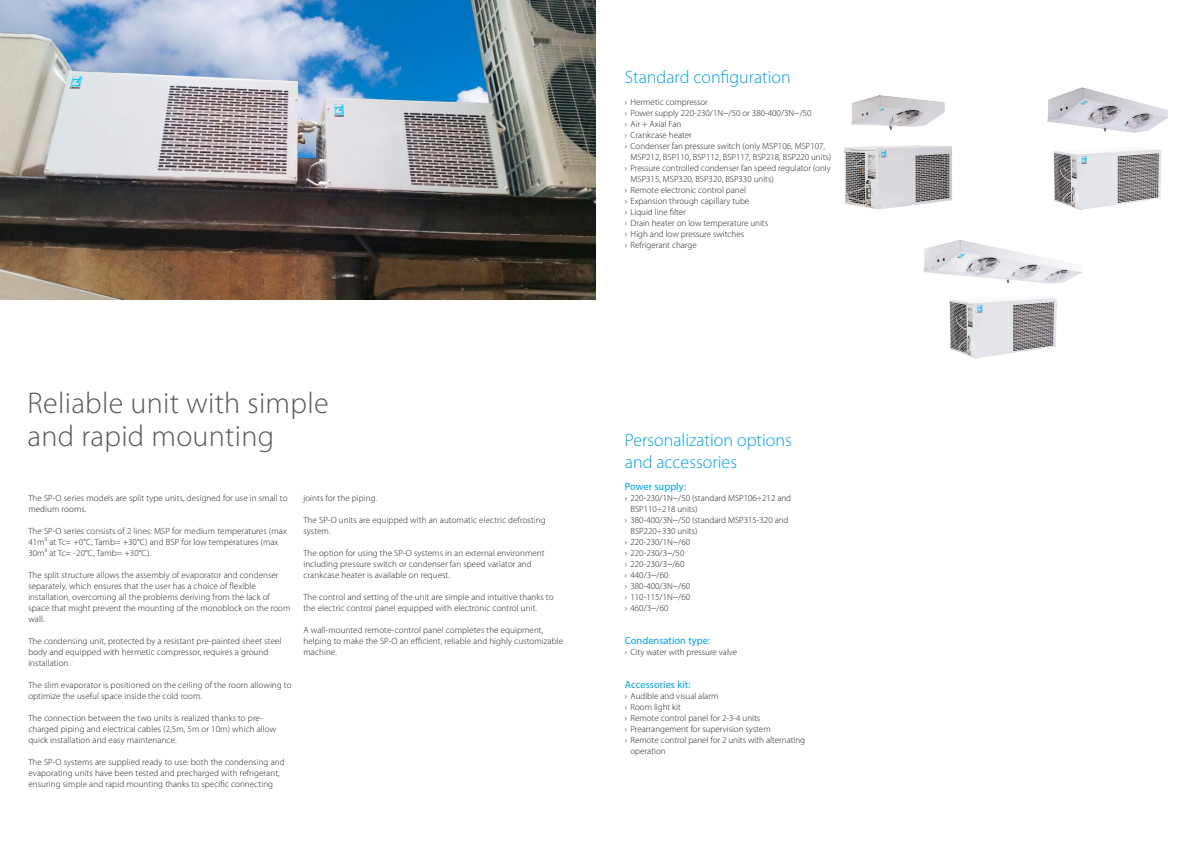
<style>
.page{position:relative;width:1191px;height:842px;background:#fff}
.page>*{position:absolute;margin:0;border:0;box-sizing:border-box;transform-origin:0 0}
.cover_title_MS1__range_28-70pt{font:300 30px/33px "Myriad Pro";letter-spacing:.01em;color:#57585a}
.t1{font:300 18px/22px "Myriad Pro";color:#00a1e3}
.t2{font:10.5px "Myriad Pro";color:#00a1e3}
.cover_title_MS1__range_28-70pt-2{font:300 9px/11px "Myriad Pro";letter-spacing:.01em;color:#231f20}
</style>
<div class="page">
<img style="left:844px;top:145px;width:108px;height:65px">
<img style="left:851px;top:95px;width:94px;height:35px">
<img style="left:1053px;top:149px;width:108px;height:61px">
<img style="left:1047px;top:87px;width:121px;height:46px">
<img style="left:949px;top:298px;width:108px;height:60px">
<img style="left:923px;top:240px;width:159px;height:44px">
<img style="left:0;top:0;width:595px;height:299px">
<p class="cover_title_MS1__range_28-70pt" style="left:28px;top:387px;width:302px">Reliable unit with simple and rapid mounting</p>
<p class="cover_title_MS1__range_28-70pt-2" style="left:28px;top:493px;width:261px">The SP-O series models are split type units, designed for use in small to medium rooms.</p>
<p class="cover_title_MS1__range_28-70pt-2" style="left:28px;top:526px;width:260px">The SP-O series consists of 2 lines: MSP for medium temperatures (max<br>41m³ at Tc= +0°C, Tamb= +30°C) and BSP for low temperatures (max<br>30m³ at Tc= -20°C, Tamb= +30°C).</p>
<p class="cover_title_MS1__range_28-70pt-2" style="left:28px;top:570px;width:264px">The split structure allows the assembly of evaporator and condenser separately, which ensures that the user has a choice of flexible installation, overcoming all the problems deriving from the lack of space that might prevent the mounting of the monoblock on the room wall.</p>
<p class="cover_title_MS1__range_28-70pt-2" style="left:28px;top:636px;width:255px">The condensing unit, protected by a resistant pre-painted sheet steel body and equipped with hermetic compressor, requires a ground installation.</p>
<p class="cover_title_MS1__range_28-70pt-2" style="left:28px;top:680px;width:265px">The slim evaporator is positioned on the ceiling of the room allowing to optimize the useful space inside the cold room.</p>
<p class="cover_title_MS1__range_28-70pt-2" style="left:28px;top:713px;width:249px">The connection between the two units is realized thanks to pre&shy;charged piping and electrical cables (2,5m, 5m or 10m) which allow quick installation and easy maintenance.</p>
<p class="cover_title_MS1__range_28-70pt-2" style="left:28px;top:757px;width:258px">The SP-O systems are supplied ready to use: both the condensing and evaporating units have been tested and precharged with refrigerant, ensuring simple and rapid mounting thanks to specific connecting</p>
<p class="cover_title_MS1__range_28-70pt-2" style="left:303px;top:493px;width:75px">joints for the piping.</p>
<p class="cover_title_MS1__range_28-70pt-2" style="left:303px;top:515px;width:244px">The SP-O units are equipped with an automatic electric defrosting system.</p>
<p class="cover_title_MS1__range_28-70pt-2" style="left:303px;top:548px;width:243px">The option for using the SP-O systems in an external environment including pressure switch or condenser fan speed variator and crankcase heater is available on request.</p>
<p class="cover_title_MS1__range_28-70pt-2" style="left:303px;top:592px;width:251px">The control and setting of the unit are simple and intuitive thanks to the electric control panel equipped with electronic control unit.</p>
<p class="cover_title_MS1__range_28-70pt-2" style="left:303px;top:625px;width:261px">A wall-mounted remote-control panel completes the equipment, helping to make the SP-O an efficient, reliable and highly customizable machine.</p>
<p class="t1" style="left:625px;top:67px;width:167px">Standard configuration</p>
<p class="cover_title_MS1__range_28-70pt-2" style="left:625px;top:97px;width:85px">› Hermetic compressor</p>
<p class="cover_title_MS1__range_28-70pt-2" style="left:625px;top:108px;width:188px">› Power supply 220-230/1N~/50 or 380-400/3N~/50</p>
<p class="cover_title_MS1__range_28-70pt-2" style="left:625px;top:119px;width:58px">› Air + Axial Fan</p>
<p class="cover_title_MS1__range_28-70pt-2" style="left:625px;top:130px;width:69px">› Crankcase heater</p>
<p class="cover_title_MS1__range_28-70pt-2" style="left:630px;top:141px;width:202px;text-indent:-6px">› Condenser fan pressure switch (only MSP106, MSP107,<br>MSP212, BSP110, BSP112, BSP117, BSP218, BSP220 units)</p>
<p class="cover_title_MS1__range_28-70pt-2" style="left:630px;top:163px;width:202px;text-indent:-6px">› Pressure controlled condenser fan speed regulator (only<br>MSP315, MSP320, BSP320, BSP330 units)</p>
<p class="cover_title_MS1__range_28-70pt-2" style="left:625px;top:185px;width:123px">› Remote electronic control panel</p>
<p class="cover_title_MS1__range_28-70pt-2" style="left:625px;top:196px;width:126px">› Expansion through capillary tube</p>
<p class="cover_title_MS1__range_28-70pt-2" style="left:625px;top:207px;width:62px">› Liquid line filter</p>
<p class="cover_title_MS1__range_28-70pt-2" style="left:625px;top:218px;width:145px">› Drain heater on low temperature units</p>
<p class="cover_title_MS1__range_28-70pt-2" style="left:625px;top:229px;width:121px">› High and low pressure switches</p>
<p class="cover_title_MS1__range_28-70pt-2" style="left:625px;top:240px;width:73px">› Refrigerant charge</p>
<p class="t1" style="left:625px;top:430px;width:168px">Personalization options and accessories</p>
<p class="t2" style="left:625px;top:480px;width:63px">Power supply:</p>
<p class="cover_title_MS1__range_28-70pt-2" style="left:630px;top:493px;width:162px;text-indent:-6px">› 220-230/1N~/50 (standard MSP106÷212 and<br>BSP110÷218 units)</p>
<p class="cover_title_MS1__range_28-70pt-2" style="left:630px;top:515px;width:159px;text-indent:-6px">› 380-400/3N~/50 (standard MSP315-320 and<br>BSP220÷330 units)</p>
<p class="cover_title_MS1__range_28-70pt-2" style="left:625px;top:537px;width:67px">› 220-230/1N~/60</p>
<p class="cover_title_MS1__range_28-70pt-2" style="left:625px;top:548px;width:61px">› 220-230/3~/50</p>
<p class="cover_title_MS1__range_28-70pt-2" style="left:625px;top:559px;width:61px">› 220-230/3~/60</p>
<p class="cover_title_MS1__range_28-70pt-2" style="left:625px;top:570px;width:45px">› 440/3~/60</p>
<p class="cover_title_MS1__range_28-70pt-2" style="left:625px;top:581px;width:67px">› 380-400/3N~/60</p>
<p class="cover_title_MS1__range_28-70pt-2" style="left:625px;top:592px;width:67px">› 110-115/1N~/60</p>
<p class="cover_title_MS1__range_28-70pt-2" style="left:625px;top:603px;width:45px">› 460/3~/60</p>
<p class="t2" style="left:625px;top:634px;width:87px">Condensation type:</p>
<p class="cover_title_MS1__range_28-70pt-2" style="left:625px;top:647px;width:114px">› City water with pressure valve</p>
<p class="t2" style="left:625px;top:678px;width:67px">Accessories kit:</p>
<p class="cover_title_MS1__range_28-70pt-2" style="left:625px;top:691px;width:95px">› Audible and visual alarm</p>
<p class="cover_title_MS1__range_28-70pt-2" style="left:625px;top:702px;width:58px">› Room light kit</p>
<p class="cover_title_MS1__range_28-70pt-2" style="left:625px;top:713px;width:137px">› Remote control panel for 2-3-4 units</p>
<p class="cover_title_MS1__range_28-70pt-2" style="left:625px;top:724px;width:147px">› Prearrangement for supervision system</p>
<p class="cover_title_MS1__range_28-70pt-2" style="left:630px;top:735px;width:176px;text-indent:-6px">› Remote control panel for 2 units with alternating operation</p>
</div>
